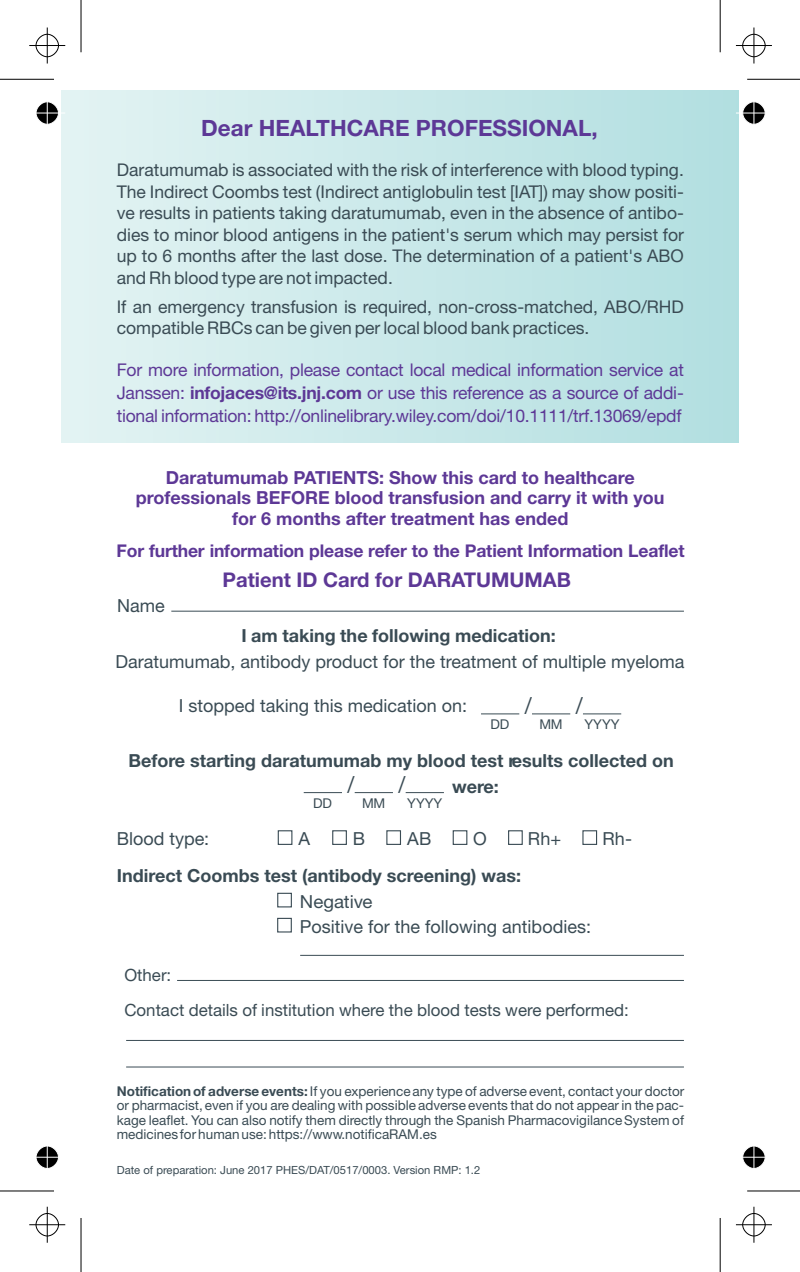
<style>
.page{position:relative;width:800px;height:1272px;background:#fff}
.page>*{position:absolute;margin:0;border:0;box-sizing:border-box;transform-origin:0 0}
.t1{font:700 22.5px "Helvetica Neue LT Std";color:#5d3896}
.t2{font:700 20.25px "Helvetica Neue LT Std";color:#5d3896}
.t3{font:20.25px "Century Gothic";color:#3a4b54}
.t4{font:18px/25px "Helvetica Neue LT Std";color:#3a4b54}
.t5{font:700 18px/25.9px "Helvetica Neue LT Std";color:#3a4b54}
.t6{font:700 18px/20.5px "Helvetica Neue LT Std";color:#5d3896;text-align:center}
.t7{font:17.55px/21.4px "Helvetica Neue LT Std";color:#3a4b54;text-align:justify}
.t8{font:17.55px/22.7px "Helvetica Neue LT Std";letter-spacing:-.015em;color:#5d3896;text-align:justify}
.t9{font:700 17.55px "Helvetica Neue LT Std";letter-spacing:-.01em;color:#5d3896}
.t10{font:16.88px "Helvetica Neue LT Std";color:#3a4b54}
.t11{font:13.5px/14.2px "Helvetica Neue LT Std";color:#3a4b54;text-align:justify}
.t12{font:11.25px "Helvetica Neue LT Std";color:#3a4b54}
.s1{font-weight:700}
</style>
<div class="page">
<div style="left:62px;top:91px;width:676px;height:351px;background:linear-gradient(to right,#e3f3f3,#b1dee0)"></div>
<div style="left:278px;top:830px;width:14px;height:15px;background:#fff;border:1px solid #3a4b54"></div>
<div style="left:332px;top:830px;width:15px;height:15px;background:#fff;border:1px solid #3a4b54"></div>
<div style="left:386px;top:830px;width:15px;height:15px;background:#fff;border:1px solid #3a4b54"></div>
<div style="left:453px;top:830px;width:14px;height:15px;background:#fff;border:1px solid #3a4b54"></div>
<div style="left:508px;top:830px;width:15px;height:15px;background:#fff;border:1px solid #3a4b54"></div>
<div style="left:582px;top:830px;width:15px;height:15px;background:#fff;border:1px solid #3a4b54"></div>
<hr style="left:177px;top:980px;width:507px;height:1px;background:#3a4b54">
<hr style="left:171px;top:611px;width:513px;height:1px;background:#3a4b54">
<hr style="left:481px;top:713px;width:38px;height:1px;background:#3a4b54">
<hr style="left:532px;top:713px;width:38px;height:1px;background:#3a4b54">
<hr style="left:583px;top:713px;width:38px;height:1px;background:#3a4b54">
<hr style="left:304px;top:792px;width:38px;height:1px;background:#3a4b54">
<hr style="left:355px;top:792px;width:38px;height:1px;background:#3a4b54">
<hr style="left:406px;top:792px;width:38px;height:1px;background:#3a4b54">
<hr style="left:126px;top:1040px;width:558px;height:1px;background:#3a4b54">
<hr style="left:126px;top:1066px;width:558px;height:1px;background:#3a4b54">
<div style="left:277px;top:893px;width:15px;height:14px;background:#fff;border:1px solid #3a4b54"></div>
<div style="left:277px;top:918px;width:15px;height:14px;background:#fff;border:1px solid #3a4b54"></div>
<hr style="left:300px;top:955px;width:384px;height:1px;background:#3a4b54">
<hr style="left:0;top:1190px;width:54px;height:1px;background:#000">
<hr style="left:81px;top:1218px;width:1px;height:54px;background:#000">
<hr style="left:0;top:79px;width:54px;height:1px;background:#000">
<hr style="left:81px;top:0;width:1px;height:52px;background:#000">
<hr style="left:747px;top:79px;width:53px;height:1px;background:#000">
<hr style="left:720px;top:0;width:1px;height:52px;background:#000">
<hr style="left:747px;top:1190px;width:53px;height:1px;background:#000">
<hr style="left:720px;top:1218px;width:1px;height:54px;background:#000">
<svg style="left:36px;top:1213px;width:23px;height:23px"></svg>
<hr style="left:29px;top:1224px;width:36px;height:1px;background:#000">
<hr style="left:47px;top:1207px;width:1px;height:36px;background:#000">
<svg style="left:36px;top:34px;width:23px;height:23px"></svg>
<hr style="left:29px;top:45px;width:36px;height:1px;background:#000">
<hr style="left:47px;top:28px;width:1px;height:36px;background:#000">
<svg style="left:742px;top:34px;width:23px;height:23px"></svg>
<hr style="left:736px;top:45px;width:36px;height:1px;background:#000">
<hr style="left:753px;top:28px;width:1px;height:36px;background:#000">
<svg style="left:742px;top:1213px;width:23px;height:23px"></svg>
<hr style="left:736px;top:1224px;width:36px;height:1px;background:#000">
<hr style="left:753px;top:1207px;width:1px;height:36px;background:#000">
<svg style="left:36px;top:1145px;width:23px;height:24px"></svg>
<hr style="left:29px;top:1157px;width:36px;height:1px;background:#fff">
<hr style="left:47px;top:1139px;width:1px;height:36px;background:#fff">
<svg style="left:36px;top:101px;width:23px;height:24px"></svg>
<hr style="left:29px;top:113px;width:36px;height:1px;background:#fff">
<hr style="left:47px;top:95px;width:1px;height:36px;background:#fff">
<svg style="left:742px;top:101px;width:23px;height:24px"></svg>
<hr style="left:736px;top:113px;width:36px;height:1px;background:#fff">
<hr style="left:753px;top:95px;width:1px;height:36px;background:#fff">
<svg style="left:742px;top:1145px;width:23px;height:24px"></svg>
<hr style="left:736px;top:1157px;width:36px;height:1px;background:#fff">
<hr style="left:753px;top:1139px;width:1px;height:36px;background:#fff">
<p class="t1" style="left:201px;top:120px;width:398px">Dear HEALTHCARE PROFESSIONAL,</p>
<p class="t7" style="left:117px;top:162px;width:569px">Daratumumab is associated with the risk of interference with blood typing.<br>The Indirect Coombs test (Indirect antiglobulin test [IAT]) may show positi&shy;ve results in patients taking daratumumab, even in the absence of antibo&shy;dies to minor blood antigens in the patient's serum which may persist for up to 6 months after the last dose. The determination of a patient's ABO and Rh blood type are not impacted.</p>
<p class="t7" style="left:117px;top:298px;width:568px">If an emergency transfusion is required, non-cross-matched, ABO/RHD compatible RBCs can be given per local blood bank practices.</p>
<p class="t8" style="left:117px;top:361px;width:569px">For more information, please contact local medical information service at Janssen: <span class="s1">infojaces@its.jnj.com</span> or use this reference as a source of addi&shy;tional information: http://onlinelibrary.wiley.com/doi/10.1111/trf.13069/epdf</p>
<p class="t6" style="left:136px;top:470px;width:530px">Daratumumab PATIENTS: Show this card to healthcare professionals BEFORE blood transfusion and carry it with you for 6 months after treatment has ended</p>
<p class="t9" style="left:117px;top:544px;width:569px">For further information please refer to the Patient Information Leaflet</p>
<p class="t4" style="left:117px;top:596px;width:49px">Name</p>
<p class="t5" style="left:241px;top:625px;width:316px">I am taking the following medication:</p>
<p class="t4" style="left:116px;top:652px;width:570px">Daratumumab, antibody product for the treatment of multiple myeloma</p>
<p class="t4" style="left:179px;top:696px;width:290px">I stopped taking this medication on:</p>
<p class="t3" style="left:524px;top:697px;width:10px">/</p>
<p class="t11" style="left:490px;top:719px;width:20px">DD</p>
<p class="t11" style="left:539px;top:719px;width:25px">MM</p>
<p class="t11" style="left:584px;top:719px;width:36px">YYYY</p>
<p class="t2" style="left:223px;top:573px;width:350px">Patient ID Card for DARATUMUMAB</p>
<p class="t3" style="left:575px;top:697px;width:10px">/</p>
<p class="t5" style="left:452px;top:750px;width:223px;text-indent:-324px">Before starting daratumumab my blood test results collected on were:</p>
<p class="t3" style="left:346px;top:775px;width:10px">/</p>
<p class="t3" style="left:397px;top:775px;width:10px">/</p>
<p class="t11" style="left:313px;top:798px;width:20px">DD</p>
<p class="t11" style="left:362px;top:798px;width:25px">MM</p>
<p class="t11" style="left:407px;top:798px;width:36px">YYYY</p>
<p class="t4" style="left:117px;top:828px;width:94px">Blood type:</p>
<p class="t4" style="left:298px;top:828px;width:13px">A</p>
<p class="t4" style="left:353px;top:828px;width:14px">B</p>
<p class="t4" style="left:407px;top:828px;width:26px">AB</p>
<p class="t4" style="left:473px;top:828px;width:15px">O</p>
<p class="t4" style="left:528px;top:828px;width:35px">Rh+</p>
<p class="t4" style="left:602px;top:828px;width:31px">Rh-</p>
<p class="t5" style="left:117px;top:865px;width:406px">Indirect Coombs test (antibody screening) was:</p>
<p class="t10" style="left:124px;top:969px;width:48px">Other:</p>
<p class="t4" style="left:300px;top:891px;width:292px">Negative<br>Positive for the following antibodies:</p>
<p class="t10" style="left:124px;top:1003px;width:506px">Contact details of institution where the blood tests were performed:</p>
<p class="t11" style="left:117px;top:1086px;width:569px"><span class="s1">Notification of adverse events:</span> If you experience any type of adverse event, contact your doctor or pharmacist, even if you are dealing with possible adverse events that do not appear in the pac&shy;kage leaflet. You can also notify them directly through the Spanish Pharmacovigilance System of medicines for human use: https://www.notificaRAM.es</p>
<p class="t12" style="left:117px;top:1166px;width:365px">Date of preparation: June 2017 PHES/DAT/0517/0003. Version RMP: 1.2</p>
</div>
